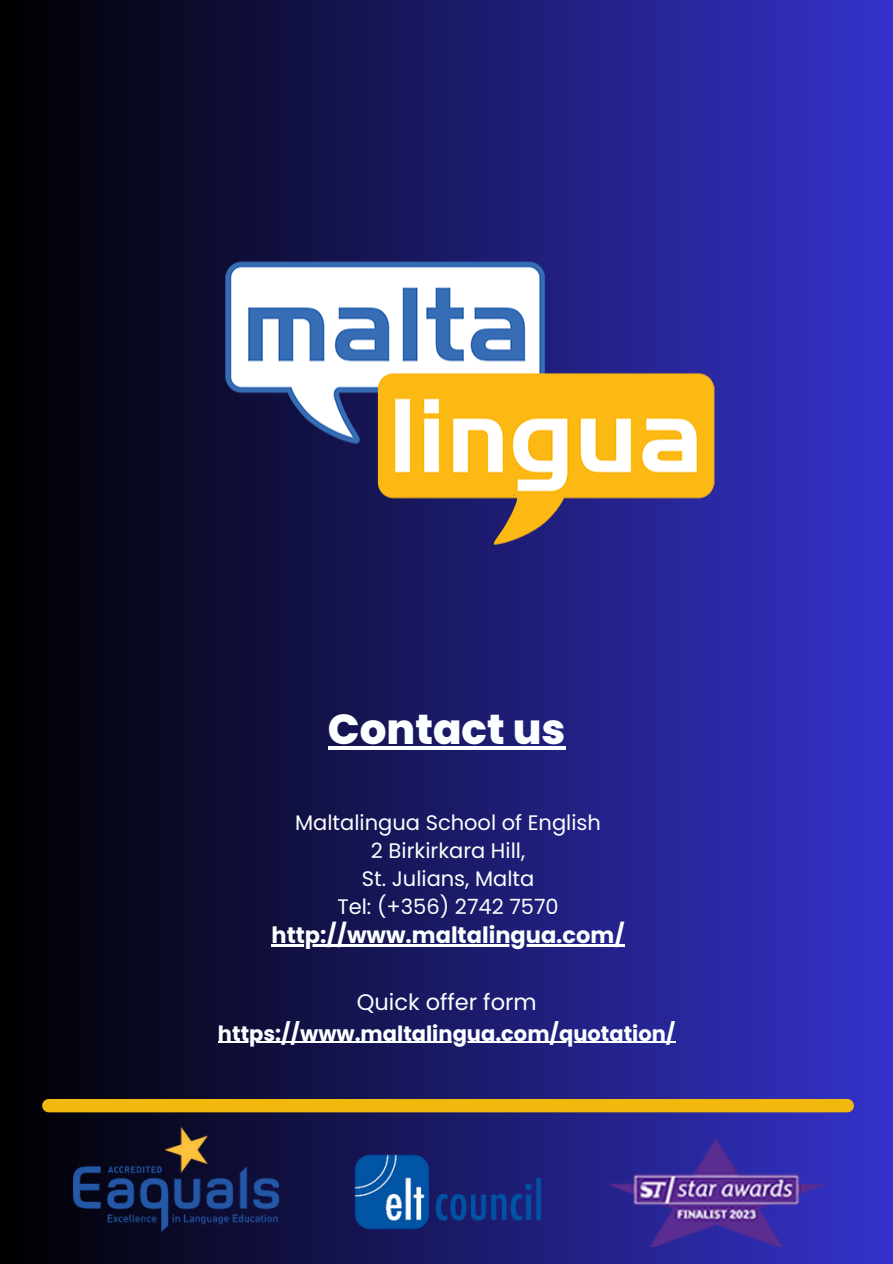
<style>
.page{position:relative;width:893px;height:1264px;background:#fff}
.page>*{position:absolute;margin:0;border:0;box-sizing:border-box;transform-origin:0 0}
.t1{font:800 42px "Poppins";color:#fbffff}
.t2{font:700 22.5px "Poppins";color:#fbffff}
.t3{font:22.5px "Poppins";color:#fbffff}
.t4{font:21px "Poppins";color:#fbffff}
.t5{font:700 21px "Poppins";color:#fbffff}
</style>
<div class="page">
<div style="left:0;top:0;width:892px;height:1263px;background:linear-gradient(to right,#010100,#3533cb)"></div>
<div style="left:42px;top:1098px;width:811px;height:14px;background:#f1b80e;border-radius:7px"></div>
<img style="left:73px;top:1127px;width:205px;height:104px">
<img style="left:335px;top:1112px;width:225px;height:151px">
<img style="left:591px;top:1136px;width:256px;height:110px">
<img style="left:220px;top:153px;width:500px;height:500px">
<hr style="left:328px;top:746px;width:237px;height:3px;background:#fbffff">
<hr style="left:271px;top:944px;width:353px;height:2px;background:#fbffff">
<hr style="left:218px;top:1041px;width:457px;height:1px;background:#fbffff">
<p class="t1" style="left:328px;top:699px;width:239px">Contact us</p>
<p class="t4" style="left:295px;top:807px;width:307px">Maltalingua School of English</p>
<p class="t4" style="left:371px;top:835px;width:156px">2 Birkirkara Hill,</p>
<p class="t4" style="left:362px;top:864px;width:174px">St. Julians, Malta</p>
<p class="t4" style="left:337px;top:892px;width:223px">Tel: (+356) 2742 7570</p>
<p class="t2" style="left:271px;top:919px;width:354px">http://www.maltalingua.com/</p>
<p class="t3" style="left:357px;top:986px;width:181px">Quick offer form</p>
<p class="t5" style="left:218px;top:1018px;width:459px">https://www.maltalingua.com/quotation/</p>
</div>
